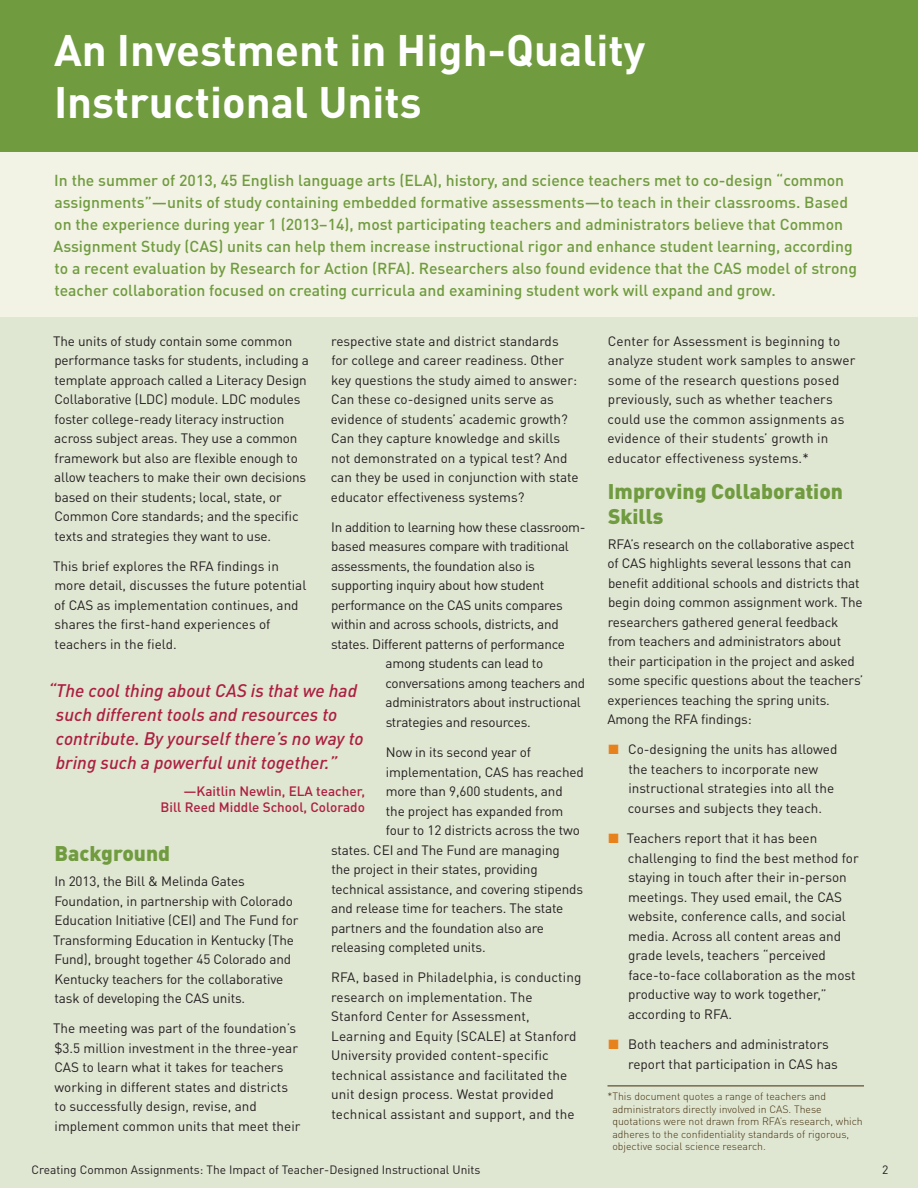
<style>
.page{position:relative;width:918px;height:1188px;background:#fff}
.page>*{position:absolute;margin:0;border:0;box-sizing:border-box;transform-origin:0 0}
.head_A{font:700 43.65px/52.3px "DINOT";color:#fff}
.head_B{font:900 21px/25.2px "DINOT";color:#709b3f}
.intro_text{font:italic 500 18px/24px "DINOT";color:#ad1f40}
.intro_text-2{font:500 15.75px/21.9px "DINOT";color:#709b3f}
.body{font:13.5px/19.5px "DINOT";letter-spacing:-.01em;color:#231f20}
.body-2{font:13.5px/19.5px "DINOT";letter-spacing:.01em;color:#231f20}
.intro_text-3{font:500 13.5px/16.2px "DINOT";color:#ad1f40;text-align:right}
.t1{font:12px "DINOT";color:#231f20}
.t2{font:300 10.5px/12.6px "DINOT";color:#432f0c}
.s1{color:#e6811b}
</style>
<div class="page">
<div style="left:0;top:312px;width:918px;height:876px;background:#dfe6d2"></div>
<div style="left:0;top:146px;width:918px;height:170px;background:#f3f3e5"></div>
<div style="left:0;top:0;width:918px;height:151px;background:#709b3f"></div>
<hr style="left:608px;top:1085px;width:256px;height:1px;background:#432f0c">
<hr style="left:917px;top:536px;width:1px;height:652px;background:#d6e6e9">
<hr style="left:917px;top:538px;width:1px;height:188px;background:#edf5f6">
<p class="head_A" style="left:54px;top:22px;width:593px">An Investment in High-Quality<br>Instructional Units</p>
<p class="intro_text-2" style="left:54px;top:169px;width:805px">In the summer of 2013, 45 English language arts (ELA), history, and science teachers met to co-design “common assignments”—units of study containing embedded formative assessments—to teach in their classrooms. Based on the experience during year 1 (2013–14), most participating teachers and administrators believe that Common Assignment Study (CAS) units can help them increase instructional rigor and enhance student learning, according to a recent evaluation by Research for Action (RFA). Researchers also found evidence that the CAS model of strong teacher collaboration focused on creating curricula and examining student work will expand and grow.</p>
<p class="body" style="left:53px;top:330px;width:257px">The units of study contain some common performance tasks for students, including a template approach called a Literacy Design Collaborative (LDC) module. LDC modules foster college-ready literacy instruction across subject areas. They use a common framework but also are flexible enough to allow teachers to make their own decisions based on their students; local, state, or Common Core standards; and the specific texts and strategies they want to use.</p>
<p class="body" style="left:53px;top:556px;width:255px">This brief explores the RFA findings in more detail, discusses the future potential of CAS as implementation continues, and shares the first-hand experiences of teachers in the field.</p>
<p class="body-2" style="left:608px;top:330px;width:249px">Center for Assessment is beginning to analyze student work samples to answer some of the research questions posed previously, such as whether teachers could use the common assignments as evidence of their students’ growth in educator effectiveness systems.*</p>
<p class="head_B" style="left:608px;top:477px;width:237px">Improving Collaboration<br>Skills</p>
<p class="body" style="left:607px;top:533px;width:258px">RFA’s research on the collaborative aspect of CAS highlights several lessons that can benefit additional schools and districts that begin doing common assignment work. The researchers gathered general feedback from teachers and administrators about their participation in the project and asked some specific questions about the teachers’ experiences teaching the spring units.<br>Among the RFA findings:</p>
<p class="body" style="left:628px;top:739px;width:211px;text-indent:-19px"><span class="s1">■</span> Co-designing the units has allowed the teachers to incorporate new instructional strategies into all the courses and subjects they teach.</p>
<p class="body" style="left:628px;top:828px;width:232px;text-indent:-19px"><span class="s1">■</span> Teachers report that it has been challenging to find the best method for staying in touch after their in-person meetings. They used email, the CAS website, conference calls, and social media. Across all content areas and grade levels, teachers “perceived face-to-face collaboration as the most productive way to work together,” according to RFA.</p>
<p class="body" style="left:628px;top:1034px;width:211px;text-indent:-19px"><span class="s1">■</span> Both teachers and administrators report that participation in CAS has</p>
<p class="body" style="left:331px;top:330px;width:249px">respective state and district standards<br>for college and career readiness. Other key questions the study aimed to answer:<br>Can these co-designed units serve as evidence of students’ academic growth?<br>Can they capture knowledge and skills not demonstrated on a typical test? And can they be used in conjunction with state educator effectiveness systems?</p>
<p class="body" style="left:331px;top:517px;width:256px">In addition to learning how these classroom-</p>
<p class="body" style="left:331px;top:536px;width:239px">based measures compare with traditional</p>
<p class="body" style="left:331px;top:556px;width:205px">assessments, the foundation also is</p>
<p class="body" style="left:331px;top:575px;width:215px">supporting inquiry about how student</p>
<p class="body" style="left:331px;top:595px;width:233px">performance on the CAS units compares</p>
<p class="body" style="left:331px;top:614px;width:229px">within and across schools, districts, and</p>
<p class="body" style="left:331px;top:634px;width:235px">states. Different patterns of performance</p>
<p class="body" style="left:386px;top:653px;width:159px">among students can lead to</p>
<p class="body" style="left:385px;top:673px;width:201px">conversations among teachers and</p>
<p class="body" style="left:386px;top:692px;width:197px">administrators about instructional</p>
<p class="body" style="left:386px;top:712px;width:147px">strategies and resources.</p>
<p class="body" style="left:386px;top:742px;width:147px">Now in its second year of</p>
<p class="body" style="left:386px;top:761px;width:200px">implementation, CAS has reached</p>
<p class="body" style="left:386px;top:781px;width:179px">more than 9,600 students, and</p>
<p class="body" style="left:386px;top:800px;width:179px">the project has expanded from</p>
<p class="body" style="left:386px;top:820px;width:196px">four to 12 districts across the two</p>
<p class="body" style="left:331px;top:839px;width:230px">states. CEI and The Fund are managing</p>
<p class="body" style="left:331px;top:859px;width:208px">the project in their states, providing</p>
<p class="body" style="left:331px;top:878px;width:253px">technical assistance, and covering stipends</p>
<p class="body" style="left:331px;top:898px;width:234px">and release time for teachers. The state</p>
<p class="body" style="left:331px;top:917px;width:214px">partners and the foundation also are</p>
<p class="body" style="left:331px;top:937px;width:156px">releasing completed units.</p>
<p class="body-2" style="left:331px;top:967px;width:252px">RFA, based in Philadelphia, is conducting research on implementation. The Stanford Center for Assessment, Learning and Equity (SCALE) at Stanford University provided content-specific technical assistance and facilitated the unit design process. Westat provided technical assistant and support, and the</p>
<p class="intro_text" style="left:56px;top:678px;width:309px;text-indent:-8px">“The cool thing about CAS is that we had such different tools and resources to contribute. By yourself there’s no way to bring such a powerful unit together.”</p>
<p class="intro_text-3" style="left:161px;top:783px;width:206px">—Kaitlin Newlin, ELA teacher,<br>Bill Reed Middle School, Colorado</p>
<p class="head_B" style="left:54px;top:840px;width:117px">Background</p>
<p class="body" style="left:53px;top:871px;width:247px">In 2013, the Bill &amp; Melinda Gates Foundation, in partnership with Colorado Education Initiative (CEI) and The Fund for Transforming Education in Kentucky (The Fund), brought together 45 Colorado and Kentucky teachers for the collaborative task of developing the CAS units.</p>
<p class="body" style="left:53px;top:1018px;width:249px">The meeting was part of the foundation’s $3.5 million investment in the three-year CAS to learn what it takes for teachers working in different states and districts to successfully design, revise, and implement common units that meet their</p>
<p class="t2" style="left:612px;top:1089px;width:252px;text-indent:-5px">*This document quotes a range of teachers and administrators directly involved in CAS. These quotations were not drawn from RFA’s research, which adheres to the confidentiality standards of rigorous, objective social science research.</p>
<p class="t1" style="left:32px;top:1161px;width:450px">Creating Common Assignments: The Impact of Teacher-Designed Instructional Units</p>
<p class="t1" style="left:882px;top:1161px;width:8px">2</p>
</div>
